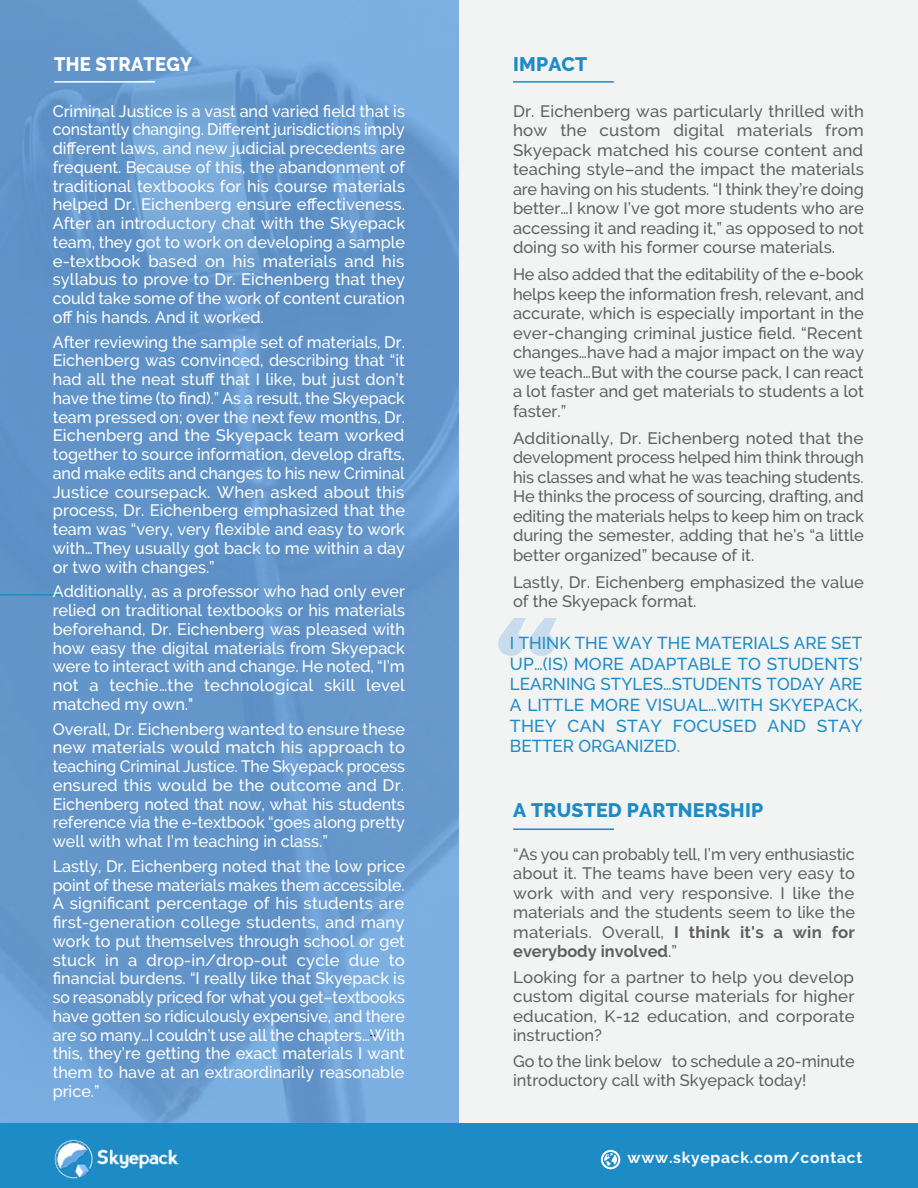
<style>
.page{position:relative;width:918px;height:1188px;background:#fff}
.page>*{position:absolute;margin:0;border:0;box-sizing:border-box;transform-origin:0 0}
.t1{font:800 19.5px "Raleway";letter-spacing:.01em;color:#1d8bc5}
.t2{font:800 19.5px "Raleway";letter-spacing:.01em;color:#fff;scale:.94 1}
.t3{font:500 17.25px/20.7px "Raleway";letter-spacing:.01em;color:#1d8bc5;text-align:justify}
.t4{font:500 16.5px/18.8px "Raleway";color:#fff;text-align:justify}
.t5{font:500 16.5px/19.5px "Raleway";color:#151415;text-align:justify}
.t6{font:500 16.5px "Raleway";color:#0e0c0d}
.t7{font:700 15.6px "Raleway";letter-spacing:.05em;color:#fff}
.s1{font-weight:700}
</style>
<div class="page">
<div style="left:459px;top:0;width:459px;height:1188px;background:#f2f3f3"></div>
<svg style="left:0;top:0;width:459px;height:1124px;background:#6698cd"></svg>
<div style="left:0;top:1124px;width:918px;height:64px;background:#1d8bc5"></div>
<img style="left:54px;top:1139px;width:125px;height:40px">
<svg style="left:601px;top:1150px;width:19px;height:19px"></svg>
<svg style="left:603px;top:1152px;width:15px;height:15px"></svg>
<hr style="left:513px;top:828px;width:101px;height:2px;background:#1d8bc5">
<hr style="left:513px;top:81px;width:101px;height:2px;background:#1d8bc5">
<hr style="left:0;top:594px;width:65px;height:2px;background:#1d8bc5">
<hr style="left:54px;top:81px;width:101px;height:2px;background:#fff">
<svg style="left:498px;top:618px;width:59px;height:38px"></svg>
<p class="t2" style="left:54px;top:53px;width:148px">THE STRATEGY</p>
<p class="t1" style="left:513px;top:53px;width:76px">IMPACT</p>
<p class="t4" style="left:53px;top:102px;width:354px">Criminal Justice is a vast and varied field that is constantly changing. Different jurisdictions imply different laws, and new judicial precedents are frequent. Because of this, the abandonment of traditional textbooks for his course materials helped Dr. Eichenberg ensure effectiveness.<br>After an introductory chat with the Skyepack team, they got to work on developing a sample e-textbook based on his materials and his syllabus to prove to Dr. Eichenberg that they could take some of the work of content curation off his hands. And it worked.</p>
<p class="t4" style="left:53px;top:333px;width:354px">After reviewing the sample set of materials, Dr.<br>Eichenberg was convinced, describing that “it had all the neat stuff that I like, but just don’t have the time (to find).” As a result, the Skyepack team pressed on; over the next few months, Dr.<br>Eichenberg and the Skyepack team worked together to source information, develop drafts, and make edits and changes to his new Criminal Justice coursepack. When asked about this process, Dr. Eichenberg emphasized that the team was “very, very flexible and easy to work with…They usually got back to me within a day or two with changes.”</p>
<p class="t4" style="left:53px;top:582px;width:354px">Additionally, as a professor who had only ever relied on traditional textbooks or his materials beforehand, Dr. Eichenberg was pleased with how easy the digital materials from Skyepack were to interact with and change. He noted, “I’m not a techie…the technological skill level matched my own."</p>
<p class="t4" style="left:53px;top:720px;width:354px">Overall, Dr. Eichenberg wanted to ensure these new materials would match his approach to teaching Criminal Justice. The Skyepack process ensured this would be the outcome and Dr.<br>Eichenberg noted that now, what his students reference via the e-textbook “goes along pretty well with what I’m teaching in class.”</p>
<p class="t4" style="left:53px;top:857px;width:354px">Lastly, Dr. Eichenberg noted that the low price point of these materials makes them accessible.<br>A significant percentage of his students are first-generation college students, and many work to put themselves through school or get stuck in a drop-in/drop-out cycle due to financial burdens. “I really like that Skyepack is so reasonably priced for what you get–textbooks have gotten so ridiculously expensive, and there are so many…I couldn’t use all the chapters…With this, they’re getting the exact materials I want them to have at an extraordinarily reasonable price.”</p>
<p class="t6" style="left:370px;top:1024px;width:8px">-</p>
<p class="t5" style="left:513px;top:101px;width:353px">Dr. Eichenberg was particularly thrilled with how the custom digital materials from Skyepack matched his course content and teaching style–and the impact the materials are having on his students. “I think they’re doing better…I know I’ve got more students who are accessing it and reading it,” as opposed to not doing so with his former course materials.</p>
<p class="t5" style="left:513px;top:265px;width:353px">He also added that the editability of the e-book helps keep the information fresh, relevant, and accurate, which is especially important in the ever-changing criminal justice field. “Recent changes…have had a major impact on the way we teach…But with the course pack, I can react a lot faster and get materials to students a lot faster.”</p>
<p class="t5" style="left:513px;top:428px;width:353px">Additionally, Dr. Eichenberg noted that the development process helped him think through his classes and what he was teaching students.<br>He thinks the process of sourcing, drafting, and editing the materials helps to keep him on track during the semester, adding that he’s “a little better organized” because of it.</p>
<p class="t5" style="left:513px;top:572px;width:352px">Lastly, Dr. Eichenberg emphasized the value of the Skyepack format.</p>
<p class="t3" style="left:510px;top:633px;width:354px">I THINK THE WAY THE MATERIALS ARE SET UP…(IS) MORE ADAPTABLE TO STUDENTS’ LEARNING STYLES…STUDENTS TODAY ARE A LITTLE MORE VISUAL…WITH SKYEPACK, THEY CAN STAY FOCUSED AND STAY BETTER ORGANIZED.</p>
<p class="t1" style="left:513px;top:799px;width:252px">A TRUSTED PARTNERSHIP</p>
<p class="t5" style="left:513px;top:844px;width:343px">“As you can probably tell, I’m very enthusiastic about it. The teams have been very easy to work with and very responsive. I like the materials and the students seem to like the materials. Overall, <span class="s1">I think it's a win for everybody involved</span>.”</p>
<p class="t5" style="left:513px;top:967px;width:343px">Looking for a partner to help you develop custom digital course materials for higher education, K-12 education, and corporate instruction?</p>
<p class="t5" style="left:513px;top:1051px;width:343px">Go to the link below to schedule a 20-minute introductory call with Skyepack today!</p>
<p class="t7" style="left:628px;top:1149px;width:236px">www.skyepack.com/contact</p>
</div>
